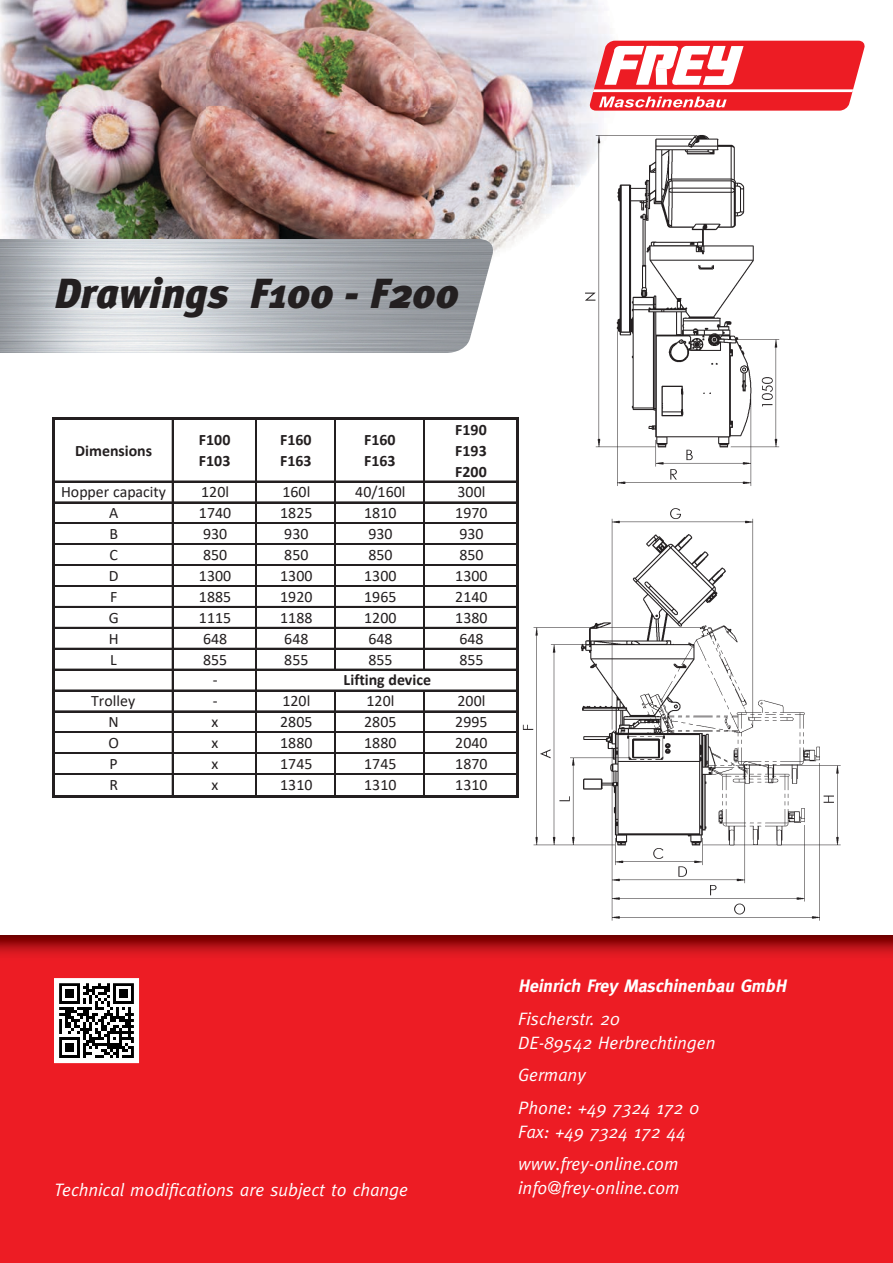
<style>
.page{position:relative;width:893px;height:1263px;background:#fff}
.page>*{position:absolute;margin:0;border:0;box-sizing:border-box;transform-origin:0 0}
.t1{font:italic 900 42px "Meta Plus";color:#231f20}
.t2{font:italic 18px/32.5px "Meta";color:#fff}
.t3{font:italic 700 18px "Meta";color:#fff}
.t4{font:15.9px "Calibri";letter-spacing:.005em;color:#231f20}
.t5{font:700 15.9px/20.9px "Calibri";color:#231f20}
</style>
<div class="page">
<img style="left:0;top:0;width:621px;height:107px">
<img style="left:0;top:107px;width:602px;height:107px">
<img style="left:2px;top:214px;width:205px;height:25px">
<img style="left:207px;top:214px;width:207px;height:25px">
<img style="left:414px;top:214px;width:103px;height:36px">
<img style="left:517px;top:214px;width:28px;height:21px">
<div style="left:0;top:935px;width:893px;height:328px;background:#ed1c24"></div>
<img style="left:522px;top:508px;width:319px;height:413px">
<hr style="left:334px;top:420px;width:2px;height:250px;background:#231f20">
<hr style="left:424px;top:420px;width:1px;height:250px;background:#231f20">
<hr style="left:52px;top:417px;width:3px;height:380px;background:#231f20">
<hr style="left:172px;top:420px;width:1px;height:375px;background:#231f20">
<hr style="left:255px;top:420px;width:1px;height:375px;background:#231f20">
<hr style="left:256px;top:420px;width:1px;height:375px;background:#231f20">
<hr style="left:334px;top:691px;width:2px;height:104px;background:#231f20">
<hr style="left:424px;top:691px;width:1px;height:104px;background:#231f20">
<hr style="left:516px;top:420px;width:3px;height:377px;background:#231f20">
<hr style="left:55px;top:417px;width:464px;height:3px;background:#231f20">
<hr style="left:55px;top:481px;width:461px;height:1px;background:#231f20">
<hr style="left:55px;top:502px;width:461px;height:1px;background:#231f20">
<hr style="left:55px;top:522px;width:461px;height:1px;background:#231f20">
<hr style="left:55px;top:523px;width:461px;height:1px;background:#231f20">
<hr style="left:55px;top:543px;width:461px;height:1px;background:#231f20">
<hr style="left:55px;top:544px;width:461px;height:1px;background:#231f20">
<hr style="left:55px;top:564px;width:461px;height:2px;background:#231f20">
<hr style="left:55px;top:585px;width:461px;height:2px;background:#231f20">
<hr style="left:55px;top:606px;width:461px;height:2px;background:#231f20">
<hr style="left:55px;top:627px;width:461px;height:2px;background:#231f20">
<hr style="left:55px;top:648px;width:461px;height:1px;background:#231f20">
<hr style="left:55px;top:669px;width:461px;height:1px;background:#231f20">
<hr style="left:55px;top:690px;width:461px;height:1px;background:#231f20">
<hr style="left:55px;top:711px;width:461px;height:1px;background:#231f20">
<hr style="left:55px;top:731px;width:461px;height:1px;background:#231f20">
<hr style="left:55px;top:732px;width:461px;height:1px;background:#231f20">
<hr style="left:55px;top:752px;width:461px;height:1px;background:#231f20">
<hr style="left:55px;top:753px;width:461px;height:1px;background:#231f20">
<hr style="left:55px;top:773px;width:461px;height:2px;background:#231f20">
<hr style="left:55px;top:795px;width:464px;height:2px;background:#231f20">
<img style="left:573px;top:124px;width:207px;height:362px">
<svg style="left:589px;top:41px;width:276px;height:70px"></svg>
<svg style="left:51px;top:975px;width:91px;height:91px"></svg>
<h1 class="t1" style="left:54px;top:269px;width:406px">Drawings F100 - F200</h1>
<p class="t5" style="left:75px;top:440px;width:78px">Dimensions</p>
<p class="t5" style="left:199px;top:429px;width:33px">F100<br>F103</p>
<p class="t5" style="left:280px;top:429px;width:33px">F160<br>F163</p>
<p class="t5" style="left:364px;top:429px;width:33px">F160<br>F163</p>
<p class="t5" style="left:455px;top:419px;width:33px;text-align:justify">F190<br>F193<br>F200</p>
<p class="t4" style="left:61px;top:481px;width:107px">Hopper capacity</p>
<p class="t4" style="left:201px;top:481px;width:29px">120l</p>
<p class="t4" style="left:282px;top:481px;width:29px">160l</p>
<p class="t4" style="left:355px;top:481px;width:52px">40/160l</p>
<p class="t4" style="left:457px;top:481px;width:29px">300l</p>
<p class="t4" style="left:109px;top:502px;width:11px">A</p>
<p class="t4" style="left:199px;top:502px;width:34px">1740</p>
<p class="t4" style="left:280px;top:502px;width:34px">1825</p>
<p class="t4" style="left:364px;top:502px;width:34px">1810</p>
<p class="t4" style="left:455px;top:502px;width:34px">1970</p>
<p class="t4" style="left:109px;top:523px;width:10px">B</p>
<p class="t4" style="left:203px;top:523px;width:26px">930</p>
<p class="t4" style="left:284px;top:523px;width:26px">930</p>
<p class="t4" style="left:368px;top:523px;width:26px">930</p>
<p class="t4" style="left:459px;top:523px;width:26px">930</p>
<p class="t4" style="left:109px;top:544px;width:10px">C</p>
<p class="t4" style="left:203px;top:544px;width:26px">850</p>
<p class="t4" style="left:284px;top:544px;width:26px">850</p>
<p class="t4" style="left:368px;top:544px;width:26px">850</p>
<p class="t4" style="left:459px;top:544px;width:26px">850</p>
<p class="t4" style="left:109px;top:565px;width:11px">D</p>
<p class="t4" style="left:199px;top:565px;width:34px">1300</p>
<p class="t4" style="left:280px;top:565px;width:34px">1300</p>
<p class="t4" style="left:364px;top:565px;width:34px">1300</p>
<p class="t4" style="left:455px;top:565px;width:34px">1300</p>
<p class="t4" style="left:110px;top:585px;width:9px">F</p>
<p class="t4" style="left:199px;top:585px;width:34px">1885</p>
<p class="t4" style="left:280px;top:585px;width:34px">1920</p>
<p class="t4" style="left:364px;top:585px;width:34px">1965</p>
<p class="t4" style="left:455px;top:585px;width:34px">2140</p>
<p class="t4" style="left:109px;top:606px;width:12px">G</p>
<p class="t4" style="left:199px;top:606px;width:34px">1115</p>
<p class="t4" style="left:280px;top:606px;width:34px">1188</p>
<p class="t4" style="left:364px;top:606px;width:34px">1200</p>
<p class="t4" style="left:455px;top:606px;width:34px">1380</p>
<p class="t4" style="left:109px;top:627px;width:11px">H</p>
<p class="t4" style="left:203px;top:627px;width:26px">648</p>
<p class="t4" style="left:284px;top:627px;width:26px">648</p>
<p class="t4" style="left:368px;top:627px;width:26px">648</p>
<p class="t4" style="left:459px;top:627px;width:26px">648</p>
<p class="t4" style="left:110px;top:648px;width:8px">L</p>
<p class="t4" style="left:203px;top:648px;width:26px">855</p>
<p class="t4" style="left:284px;top:648px;width:26px">855</p>
<p class="t4" style="left:368px;top:648px;width:26px">855</p>
<p class="t4" style="left:459px;top:648px;width:26px">855</p>
<p class="t4" style="left:213px;top:669px;width:6px">-</p>
<p class="t4" style="left:91px;top:690px;width:46px">Trolley</p>
<p class="t4" style="left:213px;top:690px;width:6px">-</p>
<p class="t4" style="left:282px;top:690px;width:29px">120l</p>
<p class="t4" style="left:366px;top:690px;width:29px">120l</p>
<p class="t4" style="left:457px;top:690px;width:29px">200l</p>
<p class="t4" style="left:109px;top:711px;width:12px">N</p>
<p class="t4" style="left:212px;top:711px;width:8px">x</p>
<p class="t4" style="left:280px;top:711px;width:34px">2805</p>
<p class="t4" style="left:364px;top:711px;width:34px">2805</p>
<p class="t4" style="left:455px;top:711px;width:34px">2995</p>
<p class="t4" style="left:108px;top:732px;width:12px">O</p>
<p class="t4" style="left:212px;top:732px;width:8px">x</p>
<p class="t4" style="left:280px;top:732px;width:34px">1880</p>
<p class="t4" style="left:364px;top:732px;width:34px">1880</p>
<p class="t4" style="left:455px;top:732px;width:34px">2040</p>
<p class="t4" style="left:110px;top:753px;width:10px">P</p>
<p class="t4" style="left:212px;top:753px;width:8px">x</p>
<p class="t4" style="left:280px;top:753px;width:34px">1745</p>
<p class="t4" style="left:364px;top:753px;width:34px">1745</p>
<p class="t4" style="left:455px;top:753px;width:34px">1870</p>
<p class="t4" style="left:109px;top:773px;width:10px">R</p>
<p class="t4" style="left:212px;top:773px;width:8px">x</p>
<p class="t4" style="left:280px;top:773px;width:34px">1310</p>
<p class="t4" style="left:364px;top:773px;width:34px">1310</p>
<p class="t4" style="left:455px;top:773px;width:34px">1310</p>
<p class="t5" style="left:344px;top:669px;width:89px">Lifting device</p>
<p class="t3" style="left:518px;top:975px;width:273px">Heinrich Frey Maschinenbau GmbH</p>
<p class="t2" style="left:518px;top:1006px;width:199px;line-height:24px">Fischerstr. 20<br>DE-89542 Herbrechtingen</p>
<p class="t2" style="left:518px;top:1058px;width:182px">Germany<br>Phone: +49 7324 172 0</p>
<p class="t2" style="left:518px;top:1115px;width:169px">Fax: +49 7324 172 44 www.frey-online.com</p>
<p class="t2" style="left:54px;top:1174px;width:356px">Technical modifications are subject to change</p>
<p class="t2" style="left:518px;top:1171px;width:163px">info@frey-online.com</p>
</div>
